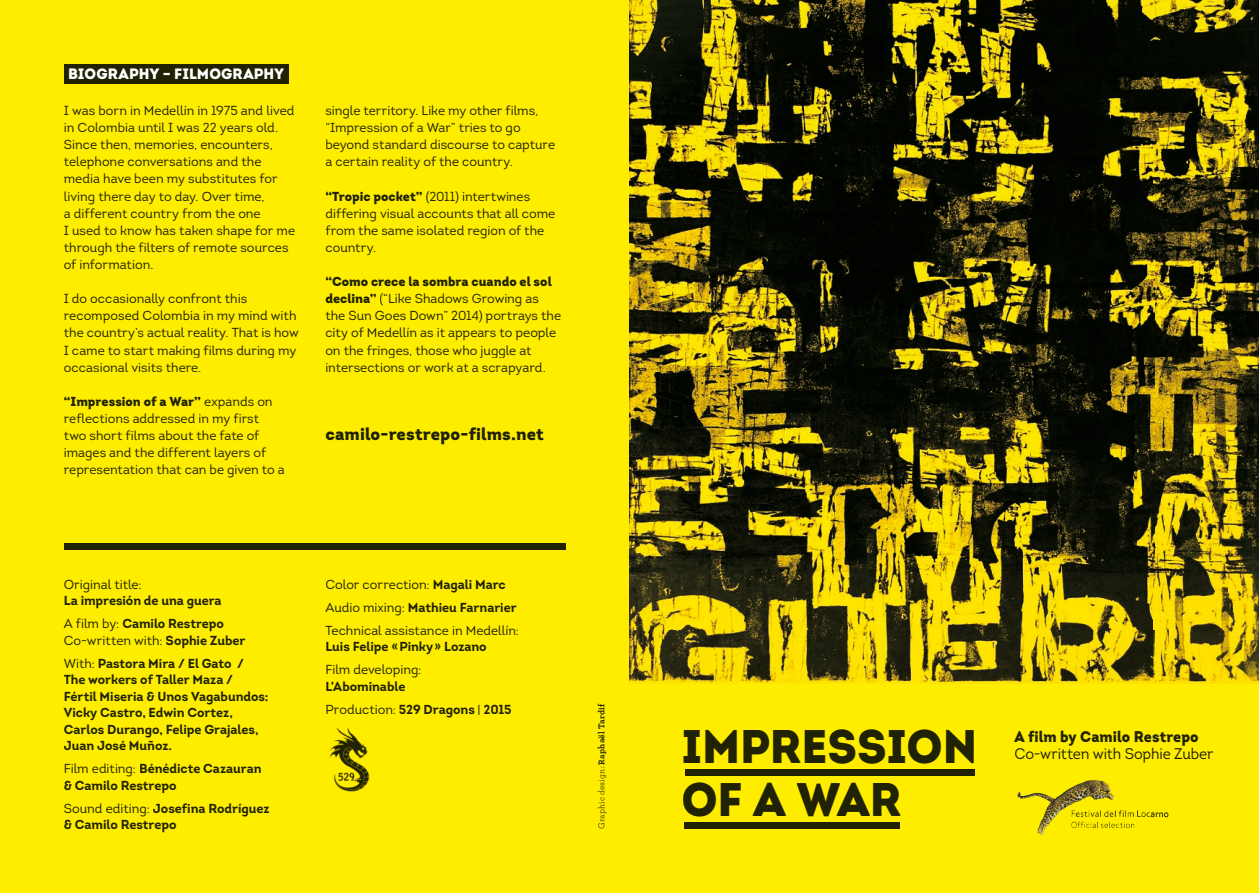
<style>
.page{position:relative;width:1259px;height:893px;background:#fff}
.page>*{position:absolute;margin:0;border:0;box-sizing:border-box;transform-origin:0 0}
.t1{font:900 47.1px/52.9px "Intro";letter-spacing:-.005em;color:#202203}
.t2{font:900 17.25px "Intro";letter-spacing:.005em;color:#202203}
.t3{font:15.45px "Intro";letter-spacing:-.01em;color:#202203;scale:.94 1}
.t4{font:900 15.45px "Intro";letter-spacing:.005em;color:#202203;scale:.94 1}
.t5{font:900 15px "Intro";letter-spacing:.01em;color:#fff}
.t6{font:13.05px/17.1px "Intro";color:#202203}
.t7{font:700 13.05px/16.5px "Intro";letter-spacing:-.005em;color:#202203}
.t8{font:9px "Archer Pro";letter-spacing:.02em;color:#202203}
.s1{font-weight:900}
.s2{font-weight:400}
.s3{font-weight:700}
</style>
<div class="page">
<div style="left:629px;top:0;width:630px;height:893px;background:#ffed00"></div>
<div style="left:0;top:0;width:629px;height:893px;background:#ffed00"></div>
<img style="left:629px;top:0;width:630px;height:683px">
<div style="left:64px;top:543px;width:502px;height:7px;background:#202203"></div>
<div style="left:64px;top:64px;width:224px;height:20px;background:#202203"></div>
<div style="left:684px;top:822px;width:216px;height:7px;background:#202203"></div>
<div style="left:684px;top:769px;width:290px;height:7px;background:#202203"></div>
<img style="left:330px;top:727px;width:40px;height:65px">
<img style="left:1055px;top:780px;width:38px;height:19px">
<svg style="left:1150px;top:812px;width:18px;height:5px"></svg>
<img style="left:1104px;top:810px;width:37px;height:7px">
<p class="t5" style="left:68px;top:64px;width:217px">BIOGRAPHY – FILMOGRAPHY</p>
<p class="t6" style="left:64px;top:102px;width:233px">I was born in Medellín in 1975 and lived in Colombia until I was 22 years old.<br>Since then, memories, encounters, telephone conversations and the media have been my substitutes for living there day to day. Over time,<br>a different country from the one<br>I used to know has taken shape for me through the filters of remote sources of information.</p>
<p class="t6" style="left:64px;top:290px;width:236px">I do occasionally confront this recomposed Colombia in my mind with the country’s actual reality. That is how I came to start making films during my occasional visits there.</p>
<p class="t6" style="left:64px;top:393px;width:223px"><span class="s1">“Impression of a War”</span> expands on reflections addressed in my first two short films about the fate of images and the different layers of representation that can be given to a</p>
<p class="t6" style="left:325px;top:102px;width:231px">single territory. Like my other films, “Impression of a War” tries to go beyond standard discourse to capture a certain reality of the country.</p>
<p class="t6" style="left:325px;top:188px;width:231px"><span class="s1">“Tropic pocket”</span> (2011) intertwines differing visual accounts that all come from the same isolated region of the country.</p>
<p class="t6" style="left:325px;top:273px;width:237px"><span class="s1">“Como crece la sombra cuando el sol declina”</span> (“Like Shadows Growing as the Sun Goes Down” 2014) portrays the city of Medellín as it appears to people on the fringes, those who juggle at intersections or work at a scrapyard.</p>
<h2 class="t2" style="left:325px;top:423px;width:220px">camilo-restrepo-films.net</h2>
<p class="t6" style="left:64px;top:576px;width:79px">Original title:</p>
<p class="t7" style="left:64px;top:589px;width:162px;line-height:23px">La impresión de una guera<br><span class="s2">A film by:</span> Camilo Restrepo</p>
<p class="t7" style="left:64px;top:629px;width:183px;line-height:23px"><span class="s2">Co-written with:</span> Sophie Zuber<br><span class="s2">With:</span> Pastora Mira / El Gato /</p>
<p class="t7" style="left:64px;top:671px;width:206px">The workers of Taller Maza /<br>Fértil Miseria &amp; Unos Vagabundos:<br>Vicky Castro, Edwin Cortez,<br>Carlos Durango, Felipe Grajales,<br>Juan José Muñoz.</p>
<p class="t7" style="left:64px;top:760px;width:199px"><span class="s2">Film editing:</span> Bénédicte Cazauran &amp; Camilo Restrepo</p>
<p class="t7" style="left:64px;top:800px;width:207px"><span class="s2">Sound editing:</span> Josefina Rodríguez &amp; Camilo Restrepo</p>
<p class="t6" style="left:325px;top:573px;width:195px;line-height:23px">Color correction: <span class="s3">Magali Marc<br></span>Audio mixing: <span class="s3">Mathieu Farnarier<br></span>Technical assistance in Medellín:</p>
<p class="t7" style="left:325px;top:638px;width:163px">Luis Felipe « Pinky » Lozano</p>
<p class="t6" style="left:325px;top:661px;width:97px">Film developing:</p>
<p class="t7" style="left:325px;top:674px;width:188px;line-height:23px">L’Abominable<br><span class="s2">Production:</span> 529 Dragons <span class="s2">|</span> 2015</p>
<p class="t8" style="left:595px;top:829px;width:127px;rotate:-90deg">Graphic design: <span class="s3">Raphaël Tardif</span></p>
<h1 class="t1" style="left:681px;top:719px;width:297px">IMPRESSION<br>OF A WAR</h1>
<p class="t4" style="left:1014px;top:726px;width:197px">A film by Camilo Restrepo</p>
<p class="t3" style="left:1014px;top:744px;width:213px">Co-written with Sophie Zuber</p>
</div>
